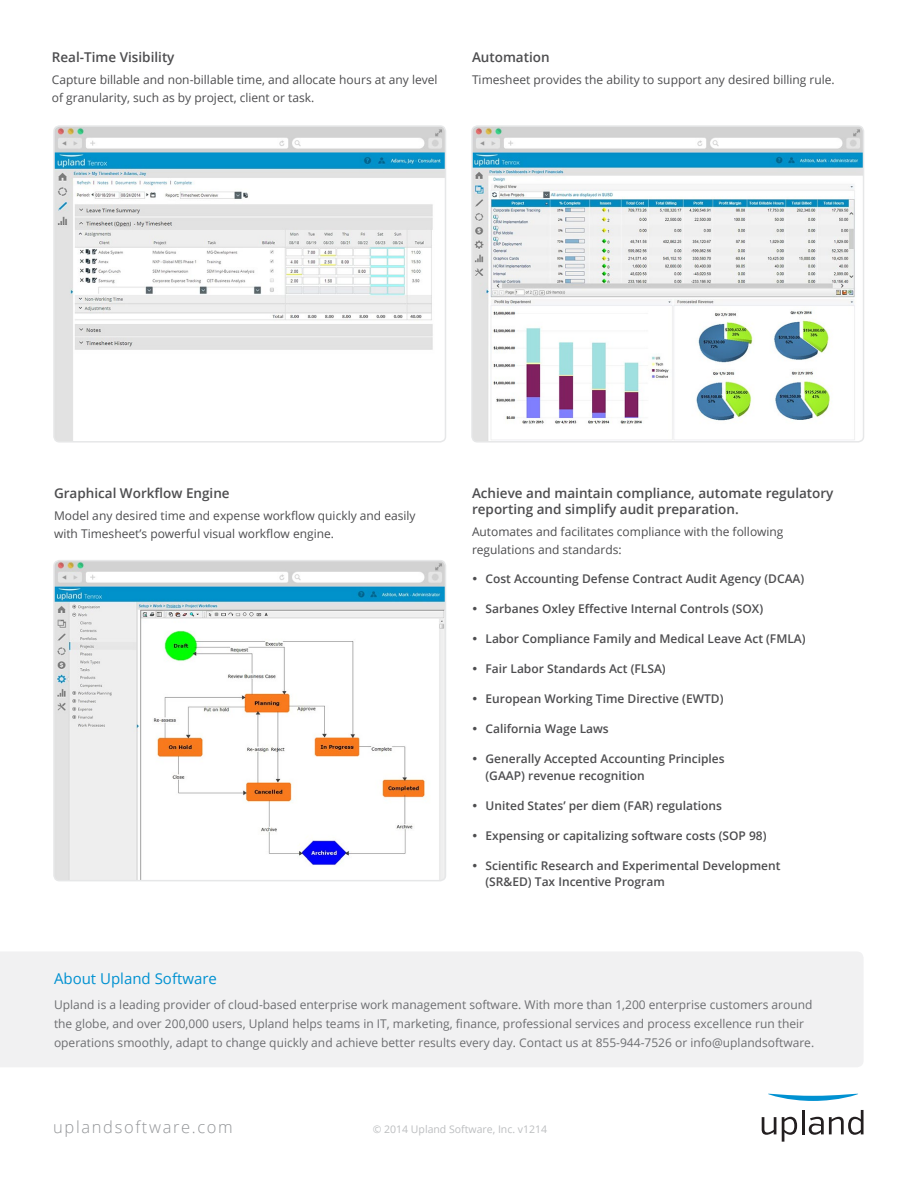
<style>
.page{position:relative;width:918px;height:1188px;background:#fff}
.page>*{position:absolute;margin:0;border:0;box-sizing:border-box;transform-origin:0 0}
.t1{font:300 16.5px "Open Sans";letter-spacing:.1em;color:#939598}
.t2{font:15px "Open Sans";color:#0091d1}
.t3{font:600 13.5px/16.2px "Open Sans";color:#4d4d4f}
.t4{font:600 12px/16.5px "Open Sans";color:#4d4d4f}
.t5{font:12px/18.8px "Open Sans";color:#6d6e71}
.t6{font:12px/18px "Open Sans";color:#4d4d4f}
.t7{font:10.5px "Open Sans";color:#bcbec0}
</style>
<div class="page">
<svg style="left:768px;top:1093px;width:90px;height:8px"></svg>
<svg style="left:762px;top:1117px;width:14px;height:18px"></svg>
<svg style="left:782px;top:1117px;width:15px;height:25px"></svg>
<hr style="left:802px;top:1110px;width:2px;height:24px;background:#231f20">
<svg style="left:809px;top:1110px;width:55px;height:25px"></svg>
<img style="left:56px;top:128px;width:387px;height:312px">
<div style="left:53px;top:125px;width:393px;height:318px;border:2px solid #e6e7e8;border-radius:5px"></div>
<img style="left:56px;top:561px;width:390px;height:319px">
<div style="left:53px;top:560px;width:393px;height:321px;border:2px solid #e6e7e8;border-radius:5px"></div>
<img style="left:474px;top:128px;width:387px;height:312px">
<div style="left:471px;top:125px;width:393px;height:318px;border:2px solid #e6e7e8;border-radius:5px"></div>
<div style="left:0;top:952px;width:863px;height:115px;background:#f1f1f2"></div>
<p class="t3" style="left:52px;top:49px;width:124px">Real-Time Visibility</p>
<p class="t6" style="left:52px;top:71px;width:387px">Capture billable and non-billable time, and allocate hours at any level of granularity, such as by project, client or task.</p>
<p class="t3" style="left:472px;top:49px;width:79px">Automation</p>
<p class="t6" style="left:472px;top:71px;width:364px">Timesheet provides the ability to support any desired billing rule.</p>
<p class="t3" style="left:54px;top:484px;width:177px">Graphical Workflow Engine</p>
<p class="t6" style="left:54px;top:506px;width:363px">Model any desired time and expense workflow quickly and easily with Timesheet’s powerful visual workflow engine.</p>
<p class="t3" style="left:472px;top:484px;width:363px">Achieve and maintain compliance, automate regulatory reporting and simplify audit preparation.</p>
<p class="t6" style="left:472px;top:523px;width:313px">Automates and facilitates compliance with the following regulations and standards:</p>
<p class="t4" style="left:472px;top:571px;width:334px">• Cost Accounting Defense Contract Audit Agency (DCAA)</p>
<p class="t4" style="left:472px;top:601px;width:293px">• Sarbanes Oxley Effective Internal Controls (SOX)</p>
<p class="t4" style="left:472px;top:631px;width:335px">• Labor Compliance Family and Medical Leave Act (FMLA)</p>
<p class="t4" style="left:472px;top:661px;width:195px">• Fair Labor Standards Act (FLSA)</p>
<p class="t4" style="left:472px;top:691px;width:253px">• European Working Time Directive (EWTD)</p>
<p class="t4" style="left:472px;top:721px;width:138px">• California Wage Laws</p>
<p class="t4" style="left:486px;top:751px;width:241px;text-indent:-14px">• Generally Accepted Accounting Principles (GAAP) revenue recognition</p>
<p class="t4" style="left:472px;top:797px;width:252px">• United States’ per diem (FAR) regulations</p>
<p class="t4" style="left:472px;top:827px;width:296px">• Expensing or capitalizing software costs (SOP 98)</p>
<p class="t4" style="left:486px;top:857px;width:296px;text-indent:-14px">• Scientific Research and Experimental Development (SR&amp;ED) Tax Incentive Program</p>
<p class="t2" style="left:54px;top:968px;width:164px">About Upland Software</p>
<p class="t5" style="left:54px;top:995px;width:762px">Upland is a leading provider of cloud-based enterprise work management software. With more than 1,200 enterprise customers around the globe, and over 200,000 users, Upland helps teams in IT, marketing, finance, professional services and process excellence run their operations smoothly, adapt to change quickly and achieve better results every day. Contact us at 855-944-7526 or info@uplandsoftware.</p>
<h1 class="t1" style="left:53px;top:1115px;width:181px">uplandsoftware.com</h1>
<p class="t7" style="left:373px;top:1122px;width:176px">© 2014 Upland Software, Inc. v1214</p>
</div>
